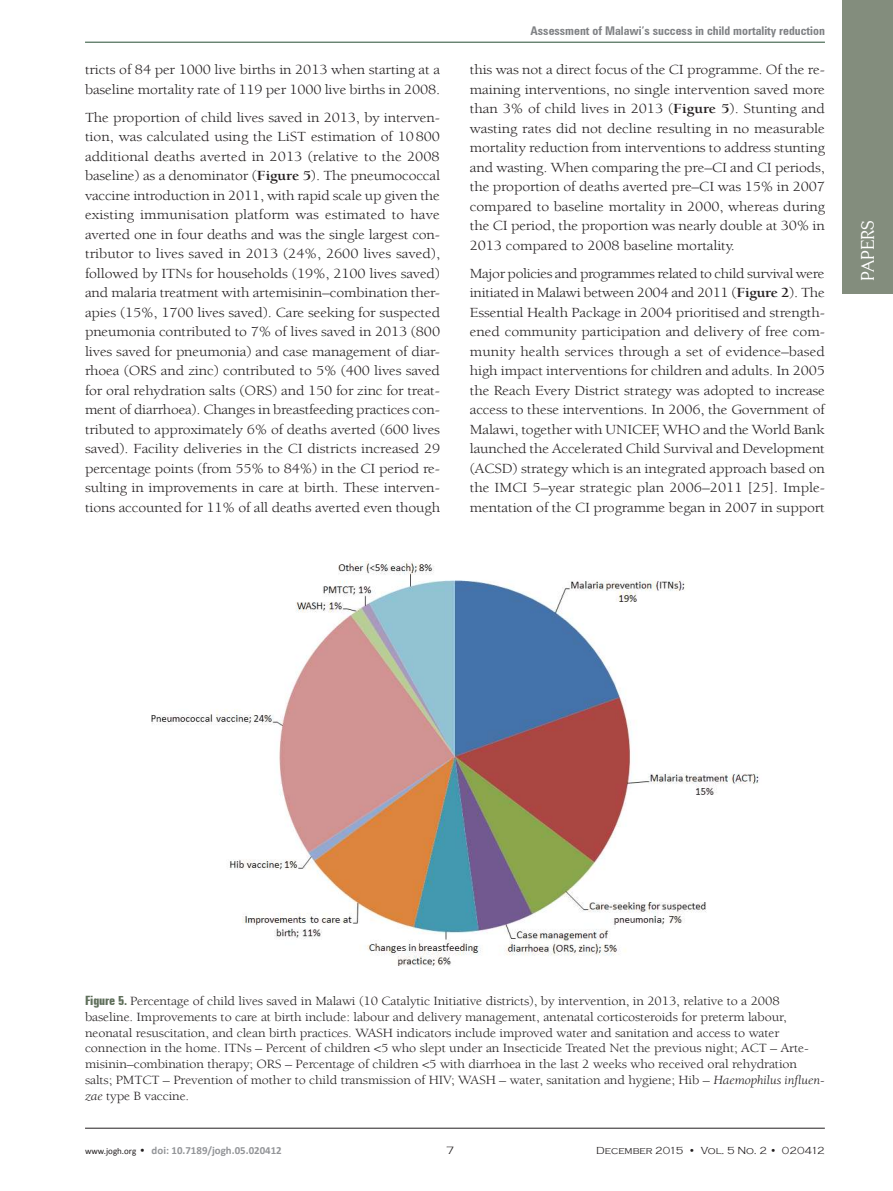
<style>
.page{position:relative;width:893px;height:1191px;background:#fff}
.page>*{position:absolute;margin:0;border:0;box-sizing:border-box;transform-origin:0 0}
.t1{font:18px "Centabel";color:#fff}
.t2{font:14.25px/19.5px "Berkeley Std";letter-spacing:-.01em;color:#231f20;text-align:justify;scale:1.11 1}
.t3{font:12.9px/15.8px "Berkeley Std";letter-spacing:-.01em;color:#231f20;scale:1.11 1}
.t4{font:700 condensed 12px "Zurich BT";color:#808285}
.t5{font:700 10.95px "Calibri";color:#939598}
.t6{font:300 10.95px "Copperplate Gothic";color:#231f20}
.t7{font:300 10.5px "Copperplate Gothic";color:#231f20}
.s1{font-weight:700}
.s2{font-family:"Zurich BT";font-weight:700;font-stretch:extra-condensed;color:#5f6f5b}
.s3{font-style:italic}
.s4{font-weight:400;font-size:9px;color:#231f20}
.s5{font-family:"Copperplate Gothic";font-weight:300;color:#231f20}
</style>
<div class="page">
<hr style="left:85px;top:1128px;width:740px;height:1px;background:#231f20">
<div style="left:842px;top:0;width:51px;height:293px;background:#838d7d"></div>
<hr style="left:85px;top:42px;width:740px;height:1px;background:#264d33">
<img style="left:151px;top:561px;width:609px;height:404px">
<p class="t2" style="left:85px;top:60px;width:321px">tricts of 84 per 1000 live births in 2013 when starting at a baseline mortality rate of 119 per 1000 live births in 2008.</p>
<p class="t2" style="left:85px;top:108px;width:322px">The proportion of child lives saved in 2013, by interven&shy;tion, was calculated using the LiST estimation of 10 800 additional deaths averted in 2013 (relative to the 2008 baseline) as a denominator (<span class="s1">Figure 5</span>). The pneumococcal vaccine introduction in 2011, with rapid scale up given the existing immunisation platform was estimated to have averted one in four deaths and was the single largest con&shy;tributor to lives saved in 2013 (24%, 2600 lives saved), followed by ITNs for households (19%, 2100 lives saved) and malaria treatment with artemisinin–combination ther&shy;apies (15%, 1700 lives saved). Care seeking for suspected pneumonia contributed to 7% of lives saved in 2013 (800 lives saved for pneumonia) and case management of diar&shy;rhoea (ORS and zinc) contributed to 5% (400 lives saved for oral rehydration salts (ORS) and 150 for zinc for treat&shy;ment of diarrhoea). Changes in breastfeeding practices con&shy;tributed to approximately 6% of deaths averted (600 lives saved). Facility deliveries in the CI districts increased 29 percentage points (from 55% to 84%) in the CI period re&shy;sulting in improvements in care at birth. These interven&shy;tions accounted for 11% of all deaths averted even though</p>
<p class="t4" style="left:530px;top:23px;width:296px">Assessment of Malawi’s success in child mortality reduction</p>
<p class="t2" style="left:470px;top:60px;width:322px">this was not a direct focus of the CI programme. Of the re&shy;maining interventions, no single intervention saved more than 3% of child lives in 2013 (<span class="s1">Figure 5</span>). Stunting and wasting rates did not decline resulting in no measurable mortality reduction from interventions to address stunting and wasting. When comparing the pre–CI and CI periods, the proportion of deaths averted pre–CI was 15% in 2007 compared to baseline mortality in 2000, whereas during the CI period, the proportion was nearly double at 30% in 2013 compared to 2008 baseline mortality.</p>
<p class="t2" style="left:470px;top:264px;width:321px">Major policies and programmes related to child survival were initiated in Malawi between 2004 and 2011 (<span class="s1">Figure 2</span>). The Essential Health Package in 2004 prioritised and strength&shy;ened community participation and delivery of free com&shy;munity health services through a set of evidence–based high impact interventions for children and adults. In 2005 the Reach Every District strategy was adopted to increase access to these interventions. In 2006, the Government of Malawi, together with UNICEF, WHO and the World Bank launched the Accelerated Child Survival and Development (ACSD) strategy which is an integrated approach based on the IMCI 5–year strategic plan 2006–2011 [25]. Imple&shy;mentation of the CI programme began in 2007 in support</p>
<p class="t1" style="left:860px;top:281px;width:103px;rotate:-90deg">VIEWPOINTS</p>
<p class="t1" style="left:857px;top:281px;width:63px;rotate:-90deg">PAPERS</p>
<p class="t3" style="left:85px;top:993px;width:668px"><span class="s2">Figure 5.</span> Percentage of child lives saved in Malawi (10 Catalytic Initiative districts), by intervention, in 2013, relative to a 2008 baseline. Improvements to care at birth include: labour and delivery management, antenatal corticosteroids for preterm labour, neonatal resuscitation, and clean birth practices. WASH indicators include improved water and sanitation and access to water connection in the home. ITNs – Percent of children &lt;5 who slept under an Insecticide Treated Net the previous night; ACT – Arte&shy;misinin–combination therapy; ORS – Percentage of children &lt;5 with diarrhoea in the last 2 weeks who received oral rehydration salts; PMTCT – Prevention of mother to child transmission of HIV; WASH – water, sanitation and hygiene; Hib – <span class="s3">Haemophilus influen&shy;zae</span> type B vaccine.</p>
<p class="t5" style="left:85px;top:1143px;width:198px"><span class="s4">www.jogh.org</span> <span class="s5">•</span> doi: 10.7189/jogh.05.020412</p>
<p class="t6" style="left:447px;top:1144px;width:9px">7</p>
<p class="t7" style="left:596px;top:1144px;width:230px">December 2015 • Vol. 5 No. 2 • 020412</p>
</div>
